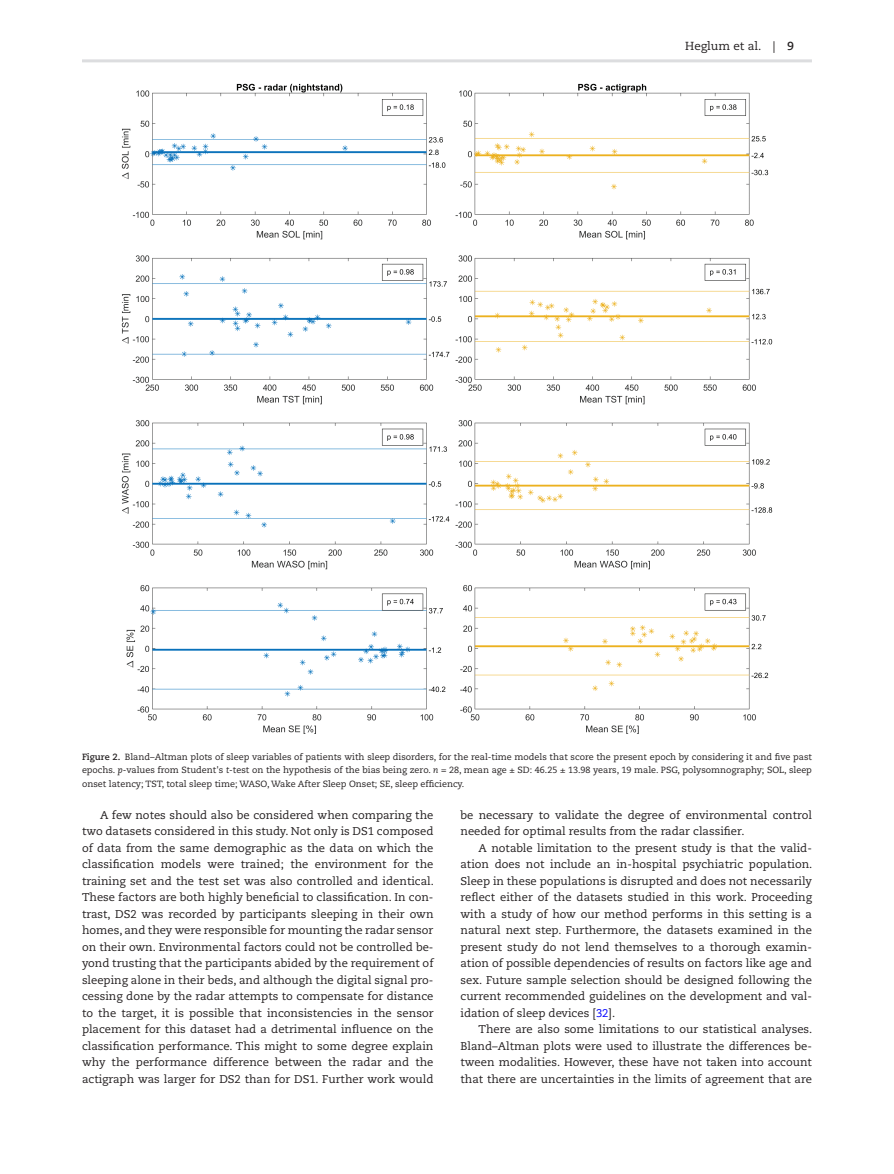
<style>
.page{position:relative;width:894px;height:1174px;background:#fff}
.page>*{position:absolute;margin:0;border:0;box-sizing:border-box;transform-origin:0 0}
.t1{font:11.7px "Caecilia LT Std";color:#231f20}
.t2{font:11.25px/16.5px "Caecilia LT Std";color:#231f20;text-align:justify}
.t3{font:9px/13.5px "Caecilia LT Std";color:#231f20;text-align:justify}
.s1{font-weight:700}
.s2{font-style:italic}
.s3{color:#00f}
</style>
<div class="page">
<hr style="left:82px;top:59px;width:729px;height:3px;background:#dcdddf">
<img style="left:121px;top:83px;width:651px;height:651px">
<p class="t1" style="left:685px;top:40px;width:110px">Heglum et al. | <span class="s1">9</span></p>
<p class="t3" style="left:82px;top:750px;width:731px"><span class="s1">Figure 2.</span> Bland–Altman plots of sleep variables of patients with sleep disorders, for the real-time models that score the present epoch by considering it and five past epochs. <span class="s2">p</span>-values from Student's <span class="s2">t</span>-test on the hypothesis of the bias being zero. <span class="s2">n</span> = 28, mean age ± SD: 46.25 ± 13.98 years, 19 male. PSG, polysomnography; SOL, sleep onset latency; TST, total sleep time; WASO, Wake After Sleep Onset; SE, sleep efficiency.</p>
<p class="t2" style="left:82px;top:807px;width:353px;text-indent:18px">A few notes should also be considered when comparing the two datasets considered in this study. Not only is DS1 composed of data from the same demographic as the data on which the classification models were trained; the environment for the training set and the test set was also controlled and identical.<br>These factors are both highly beneficial to classification. In con&shy;trast, DS2 was recorded by participants sleeping in their own homes, and they were responsible for mounting the radar sensor on their own. Environmental factors could not be controlled be&shy;yond trusting that the participants abided by the requirement of sleeping alone in their beds, and although the digital signal pro&shy;cessing done by the radar attempts to compensate for distance to the target, it is possible that inconsistencies in the sensor placement for this dataset had a detrimental influence on the classification performance. This might to some degree explain why the performance difference between the radar and the actigraph was larger for DS2 than for DS1. Further work would</p>
<p class="t2" style="left:460px;top:807px;width:353px">be necessary to validate the degree of environmental control needed for optimal results from the radar classifier.</p>
<p class="t2" style="left:460px;top:840px;width:353px;text-indent:18px">A notable limitation to the present study is that the valid&shy;ation does not include an in-hospital psychiatric population.<br>Sleep in these populations is disrupted and does not necessarily reflect either of the datasets studied in this work. Proceeding with a study of how our method performs in this setting is a natural next step. Furthermore, the datasets examined in the present study do not lend themselves to a thorough examin&shy;ation of possible dependencies of results on factors like age and sex. Future sample selection should be designed following the current recommended guidelines on the development and val&shy;idation of sleep devices [<span class="s3">32</span>].</p>
<p class="t2" style="left:460px;top:1021px;width:353px;text-indent:18px">There are also some limitations to our statistical analyses.<br>Bland–Altman plots were used to illustrate the differences be&shy;tween modalities. However, these have not taken into account that there are uncertainties in the limits of agreement that are</p>
</div>
